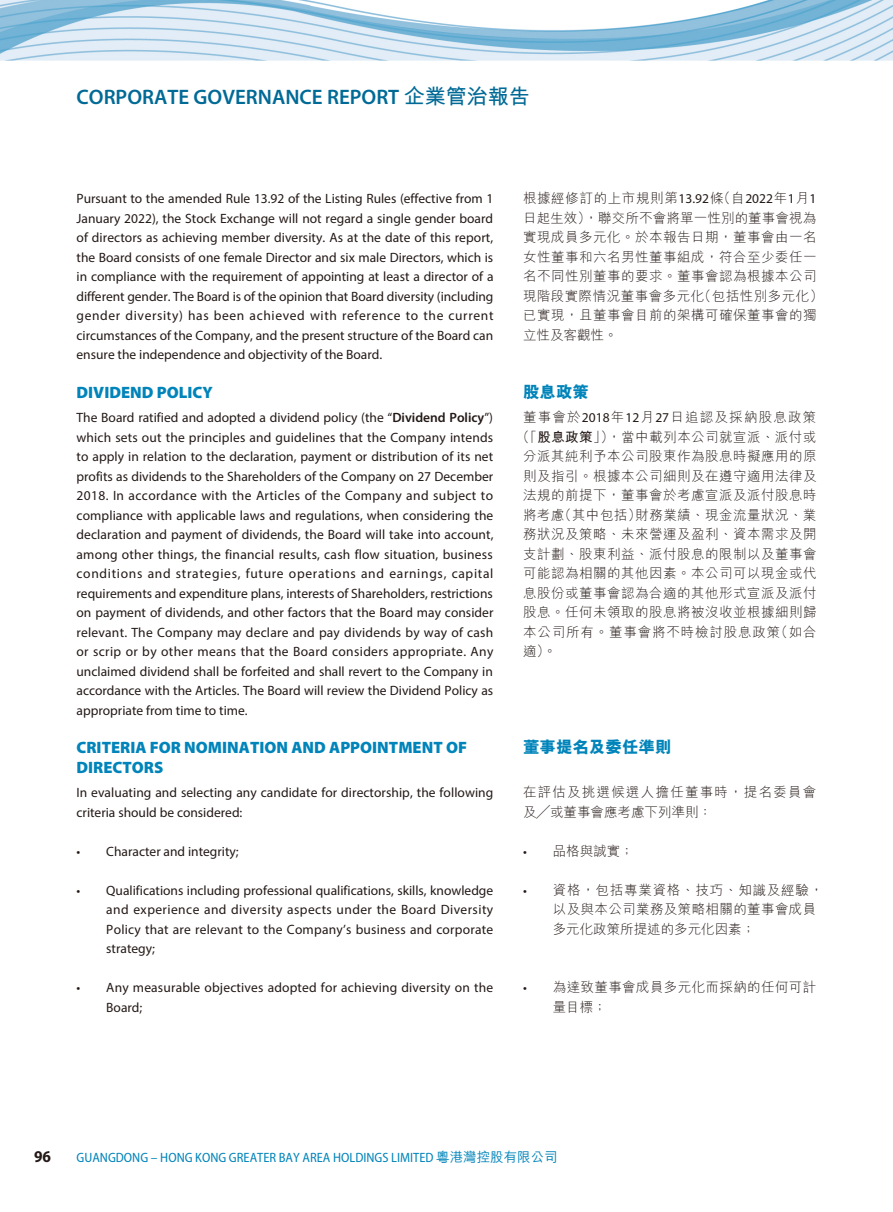
<style>
.page{position:relative;width:893px;height:1212px;background:#fff}
.page>*{position:absolute;margin:0;border:0;box-sizing:border-box;transform-origin:0 0}
.t1{font:600 21px "Myriad Pro";color:#006a96}
.t2{font:900 16.5px/19.5px "Myriad Pro";color:#0084ba}
.t3{font:800 16.5px "M Hei HK";color:#0084ba}
.t4{font:700 semi-condensed 16.5px "Myriad Pro";color:#231916}
.t5{font:13.5px/19.5px "Myriad Pro";letter-spacing:.005em;color:#231916;text-align:justify}
.t6{font:300 13.5px/19.5px "M Hei HK";letter-spacing:.035em;color:#231916}
.t7{font:300 13.5px/19.5px "M Hei HK";letter-spacing:.09em;color:#231916}
.t8{font:semi-condensed 13.5px "Myriad Pro";color:#0084ba}
.t9{font:300 13.5px "M Hei HK";letter-spacing:.06em;color:#231916}
.s1{font-family:"M Hei HK";font-weight:700}
.s2{font-weight:600}
.s3{font-family:"Myriad Pro";font-weight:400}
.s4{font-weight:700}
.s5{font-family:"M Hei HK";font-weight:500;font-stretch:normal}
</style>
<div class="page">
<img style="left:0;top:0;width:893px;height:61px">
<h1 class="t1" style="left:77px;top:83px;width:455px">CORPORATE GOVERNANCE REPORT <span class="s1">企業管治報告</span></h1>
<p class="t5" style="left:77px;top:189px;width:419px">Pursuant to the amended Rule 13.92 of the Listing Rules (effective from 1<br>January 2022), the Stock Exchange will not regard a single gender board of directors as achieving member diversity. As at the date of this report, the Board consists of one female Director and six male Directors, which is in compliance with the requirement of appointing at least a director of a different gender. The Board is of the opinion that Board diversity (including gender diversity) has been achieved with reference to the current circumstances of the Company, and the present structure of the Board can ensure the independence and objectivity of the Board.</p>
<p class="t2" style="left:77px;top:382px;width:138px">DIVIDEND POLICY</p>
<p class="t5" style="left:77px;top:408px;width:419px">The Board ratified and adopted a dividend policy (the “<span class="s2">Dividend Policy</span>”) which sets out the principles and guidelines that the Company intends to apply in relation to the declaration, payment or distribution of its net profits as dividends to the Shareholders of the Company on 27 December 2018. In accordance with the Articles of the Company and subject to compliance with applicable laws and regulations, when considering the declaration and payment of dividends, the Board will take into account, among other things, the financial results, cash flow situation, business conditions and strategies, future operations and earnings, capital requirements and expenditure plans, interests of Shareholders, restrictions on payment of dividends, and other factors that the Board may consider relevant. The Company may declare and pay dividends by way of cash or scrip or by other means that the Board considers appropriate. Any unclaimed dividend shall be forfeited and shall revert to the Company in accordance with the Articles. The Board will review the Dividend Policy as appropriate from time to time.</p>
<p class="t2" style="left:77px;top:737px;width:392px">CRITERIA FOR NOMINATION AND APPOINTMENT OF<br>DIRECTORS</p>
<p class="t5" style="left:77px;top:782px;width:418px">In evaluating and selecting any candidate for directorship, the following criteria should be considered:</p>
<p class="t5" style="left:77px;top:841px;width:164px">• Character and integrity;</p>
<p class="t5" style="left:106px;top:880px;width:388px;text-indent:-30px">• Qualifications including professional qualifications, skills, knowledge and experience and diversity aspects under the Board Diversity Policy that are relevant to the Company’s business and corporate strategy;</p>
<p class="t5" style="left:106px;top:977px;width:388px;text-indent:-30px">• Any measurable objectives adopted for achieving diversity on the<br>Board;</p>
<p class="t6" style="left:523px;top:188px;width:302px">根據經修訂的上市規則第<span class="s3">13.92</span>條（自<span class="s3">2022</span>年<span class="s3">1</span>月<span class="s3">1</span>日起生效），聯交所不會將單一性別的董事會視為實現成員多元化。於本報告日期，董事會由一名女性董事和六名男性董事組成，符合至少委任一名不同性別董事的要求。董事會認為根據本公司現階段實際情況董事會多元化（包括性別多元化）已實現，且董事會目前的架構可確保董事會的獨立性及客觀性。</p>
<p class="t3" style="left:523px;top:384px;width:67px">股息政策</p>
<p class="t7" style="left:523px;top:407px;width:295px">董事會於<span class="s3">2018</span>年<span class="s3">12</span>月<span class="s3">27</span>日追認及採納股息政策</p>
<p class="t6" style="left:516px;top:427px;width:302px">（「<span class="s4">股息政策</span>」），當中載列本公司就宣派、派付或</p>
<p class="t6" style="left:523px;top:446px;width:295px">分派其純利予本公司股東作為股息時擬應用的原</p>
<p class="t6" style="left:523px;top:466px;width:295px">則及指引。根據本公司細則及在遵守適用法律及</p>
<p class="t6" style="left:523px;top:485px;width:295px">法規的前提下，董事會於考慮宣派及派付股息時</p>
<p class="t6" style="left:523px;top:505px;width:295px">將考慮（其中包括）財務業績、現金流量狀況、業</p>
<p class="t6" style="left:523px;top:524px;width:295px">務狀況及策略、未來營運及盈利、資本需求及開</p>
<p class="t6" style="left:523px;top:544px;width:295px">支計劃、股東利益、派付股息的限制以及董事會</p>
<p class="t6" style="left:523px;top:563px;width:295px">可能認為相關的其他因素。本公司可以現金或代</p>
<p class="t6" style="left:523px;top:583px;width:295px">息股份或董事會認為合適的其他形式宣派及派付</p>
<p class="t6" style="left:523px;top:602px;width:295px">股息。任何未領取的股息將被沒收並根據細則歸</p>
<p class="t9" style="left:523px;top:625px;width:295px">本公司所有。董事會將不時檢討股息政策（如合</p>
<p class="t6" style="left:523px;top:641px;width:35px">適）。</p>
<p class="t3" style="left:523px;top:739px;width:150px">董事提名及委任準則</p>
<p class="t7" style="left:523px;top:782px;width:295px">在評估及挑選候選人擔任董事時，提名委員會及╱或董事會應考慮下列準則：</p>
<p class="t6" style="left:523px;top:840px;width:112px"><span class="s3">•</span> 品格與誠實；</p>
<p class="t6" style="left:553px;top:879px;width:272px;text-indent:-30px"><span class="s3">•</span> 資格，包括專業資格、技巧、知識及經驗，以及與本公司業務及策略相關的董事會成員多元化政策所提述的多元化因素；</p>
<p class="t6" style="left:553px;top:977px;width:265px;text-indent:-30px"><span class="s3">•</span> 為達致董事會成員多元化而採納的任何可計量目標；</p>
<p class="t4" style="left:34px;top:1146px;width:19px">96</p>
<p class="t8" style="left:77px;top:1149px;width:483px">GUANGDONG – HONG KONG GREATER BAY AREA HOLDINGS LIMITED <span class="s5">粵港灣控股有限公司</span></p>
</div>
